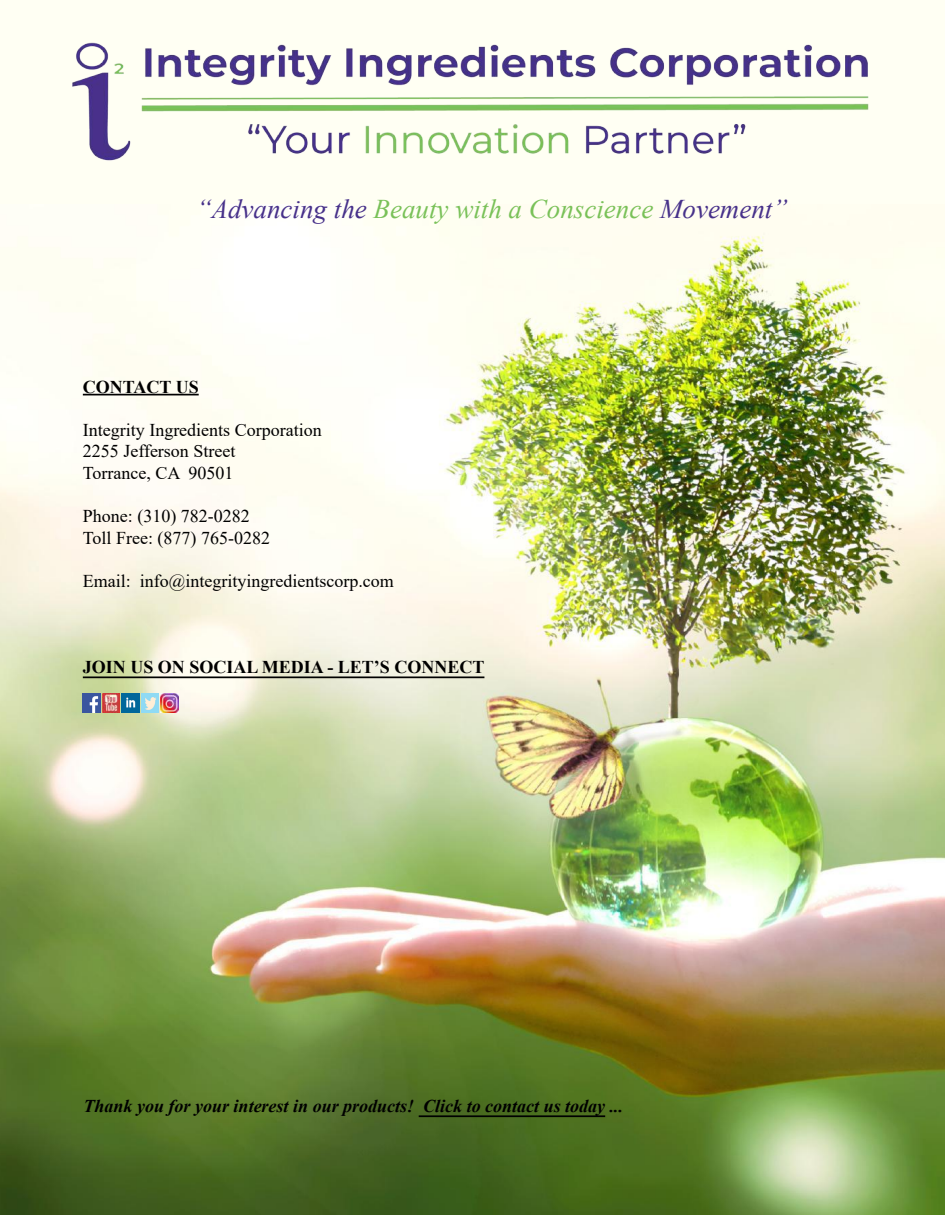
<style>
.page{position:relative;width:945px;height:1215px;background:#fff}
.page>*{position:absolute;margin:0;border:0;box-sizing:border-box;transform-origin:0 0}
.t1{font:italic 27px "Times New Roman";color:#47318a}
.t2{font:18px/21.6px "Times New Roman";color:#000}
.t3{font:italic 700 18px "Times New Roman";color:#000}
.t4{font:700 18px "Times New Roman";color:#000}
.s1{color:#79c158}
</style>
<div class="page">
<div style="left:0;top:0;width:945px;height:292px;background:#fffff3"></div>
<img style="left:0;top:222px;width:945px;height:993px">
<img style="left:72px;top:42px;width:797px;height:119px">
<hr style="left:83px;top:394px;width:116px;height:1px;background:#000">
<img style="left:82px;top:693px;width:18px;height:19px">
<img style="left:102px;top:693px;width:18px;height:19px">
<img style="left:122px;top:693px;width:56px;height:19px">
<hr style="left:419px;top:1115px;width:186px;height:2px;background:#000">
<hr style="left:83px;top:676px;width:401px;height:2px;background:#000">
<h1 class="t1" style="left:197px;top:191px;width:592px">“Advancing the <span class="s1">Beauty with a Conscience</span> Movement”</h1>
<p class="t4" style="left:83px;top:374px;width:117px">CONTACT US</p>
<p class="t2" style="left:83px;top:418px;width:240px">Integrity Ingredients Corporation<br>2255 Jefferson Street<br>Torrance, CA 90501</p>
<p class="t2" style="left:83px;top:505px;width:189px">Phone: (310) 782-0282<br>Toll Free: (877) 765-0282</p>
<p class="t2" style="left:83px;top:570px;width:313px">Email: info@integrityingredientscorp.com</p>
<p class="t4" style="left:83px;top:654px;width:403px">JOIN US ON SOCIAL MEDIA - LET’S CONNECT</p>
<p class="t3" style="left:84px;top:1094px;width:541px">Thank you for your interest in our products! Click to contact us today ...</p>
</div>
